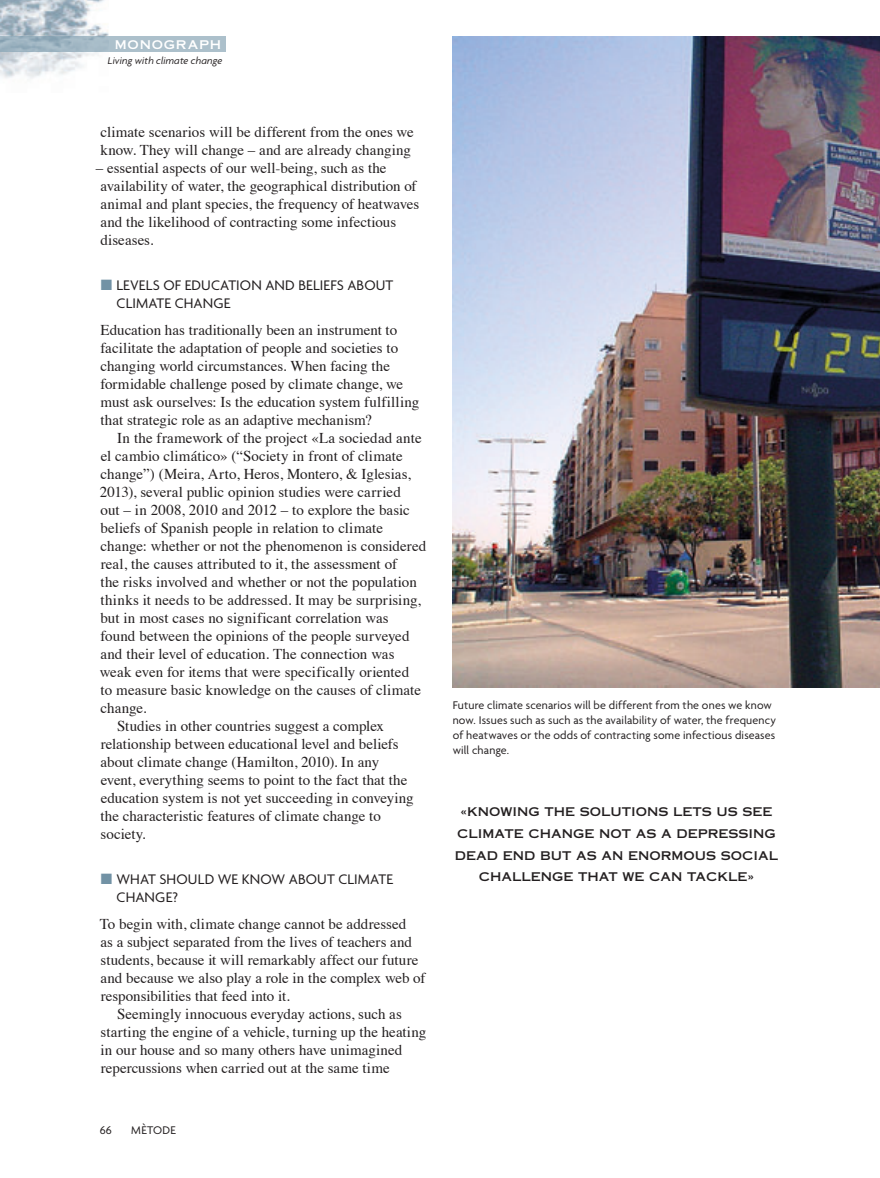
<style>
.page{position:relative;width:880px;height:1178px;background:#fff}
.page>*{position:absolute;margin:0;border:0;box-sizing:border-box;transform-origin:0 0}
.t1{font:15px/18px "Times";color:#231f20}
.t2{font:15px/18px "Agenda";letter-spacing:.01em;color:#231f20}
.t3{font:12px/15px "Agenda";letter-spacing:.015em;color:#231f20}
.t4{font:12px/21.8px "Copperplate Thirty One AB";color:#231f20;text-align:center}
.t5{font:12px "Copperplate Thirty One AB";letter-spacing:.06em;color:#fff}
.t6{font:italic 10.5px "Agenda";letter-spacing:.01em;color:#231f20}
.s1{color:#7292a5}
</style>
<div class="page">
<img style="left:0;top:0;width:109px;height:79px">
<div style="left:0;top:36px;width:225px;height:16px;background:#acc0cb"></div>
<img style="left:453px;top:36px;width:427px;height:651px">
<img style="left:0;top:36px;width:105px;height:16px">
<p class="t5" style="left:115px;top:37px;width:108px">MONOGRAPH</p>
<p class="t6" style="left:108px;top:55px;width:116px">Living with climate change</p>
<p class="t1" style="left:101px;top:121px;width:315px">climate scenarios will be different from the ones we know. They will change – and are already changing</p>
<p class="t1" style="left:100px;top:157px;width:320px;text-indent:-5px">– essential aspects of our well-being, such as the availability of water, the geographical distribution of animal and plant species, the frequency of heatwaves and the likelihood of contracting some infectious diseases.</p>
<p class="t2" style="left:117px;top:275px;width:278px;text-indent:-16px"><span class="s1">■</span> LEVELS OF EDUCATION AND BELIEFS ABOUT<br>CLIMATE CHANGE</p>
<p class="t1" style="left:100px;top:319px;width:320px">Education has traditionally been an instrument to facilitate the adaptation of people and societies to changing world circumstances. When facing the formidable challenge posed by climate change, we must ask ourselves: Is the education system fulfilling that strategic role as an adaptive mechanism?</p>
<p class="t1" style="left:117px;top:427px;width:306px">In the framework of the project «La sociedad ante</p>
<p class="t1" style="left:101px;top:445px;width:304px">el cambio climático» (“Society in front of climate</p>
<p class="t1" style="left:101px;top:463px;width:312px">change”) (Meira, Arto, Heros, Montero, &amp; Iglesias,</p>
<p class="t1" style="left:100px;top:481px;width:302px">2013), several public opinion studies were carried</p>
<p class="t1" style="left:101px;top:499px;width:311px">out – in 2008, 2010 and 2012 – to explore the basic</p>
<p class="t1" style="left:100px;top:517px;width:284px">beliefs of Spanish people in relation to climate</p>
<p class="t1" style="left:101px;top:535px;width:327px">change: whether or not the phenomenon is considered</p>
<p class="t1" style="left:101px;top:553px;width:298px">real, the causes attributed to it, the assessment of</p>
<p class="t1" style="left:101px;top:571px;width:318px">the risks involved and whether or not the population</p>
<p class="t1" style="left:101px;top:589px;width:322px">thinks it needs to be addressed. It may be surprising,</p>
<p class="t1" style="left:100px;top:607px;width:290px">but in most cases no significant correlation was</p>
<p class="t1" style="left:100px;top:625px;width:311px">found between the opinions of the people surveyed</p>
<p class="t1" style="left:100px;top:643px;width:296px">and their level of education. The connection was</p>
<p class="t1" style="left:100px;top:661px;width:311px">weak even for items that were specifically oriented</p>
<p class="t1" style="left:101px;top:679px;width:322px">to measure basic knowledge on the causes of climate</p>
<p class="t1" style="left:101px;top:697px;width:47px">change.</p>
<p class="t1" style="left:117px;top:715px;width:268px">Studies in other countries suggest a complex</p>
<p class="t1" style="left:101px;top:733px;width:299px">relationship between educational level and beliefs</p>
<p class="t1" style="left:100px;top:751px;width:280px">about climate change (Hamilton, 2010). In any</p>
<p class="t1" style="left:101px;top:769px;width:308px">event, everything seems to point to the fact that the</p>
<p class="t1" style="left:101px;top:787px;width:314px">education system is not yet succeeding in conveying</p>
<p class="t1" style="left:101px;top:805px;width:282px">the characteristic features of climate change to</p>
<p class="t1" style="left:101px;top:823px;width:47px">society.</p>
<p class="t2" style="left:117px;top:869px;width:278px;text-indent:-16px"><span class="s1">■</span> WHAT SHOULD WE KNOW ABOUT CLIMATE<br>CHANGE?</p>
<p class="t1" style="left:100px;top:913px;width:308px">To begin with, climate change cannot be addressed</p>
<p class="t1" style="left:100px;top:931px;width:313px">as a subject separated from the lives of teachers and</p>
<p class="t1" style="left:101px;top:949px;width:319px">students, because it will remarkably affect our future</p>
<p class="t1" style="left:100px;top:967px;width:327px">and because we also play a role in the complex web of</p>
<p class="t1" style="left:101px;top:985px;width:191px">responsibilities that feed into it.</p>
<p class="t1" style="left:117px;top:1003px;width:286px">Seemingly innocuous everyday actions, such as</p>
<p class="t1" style="left:101px;top:1021px;width:327px">starting the engine of a vehicle, turning up the heating</p>
<p class="t1" style="left:100px;top:1039px;width:303px">in our house and so many others have unimagined</p>
<p class="t1" style="left:101px;top:1057px;width:290px">repercussions when carried out at the same time</p>
<p class="t3" style="left:100px;top:1122px;width:14px">66</p>
<p class="t3" style="left:131px;top:1122px;width:46px">MÈTODE</p>
<p class="t3" style="left:453px;top:697px;width:325px">Future climate scenarios will be different from the ones we know now. Issues such as such as the availability of water, the frequency of heatwaves or the odds of contracting some infectious diseases will change.</p>
<p class="t4" style="left:455px;top:801px;width:325px">«KNOWING THE SOLUTIONS LETS US SEE<br>CLIMATE CHANGE NOT AS A DEPRESSING<br>DEAD END BUT AS AN ENORMOUS SOCIAL<br>CHALLENGE THAT WE CAN TACKLE»</p>
</div>
